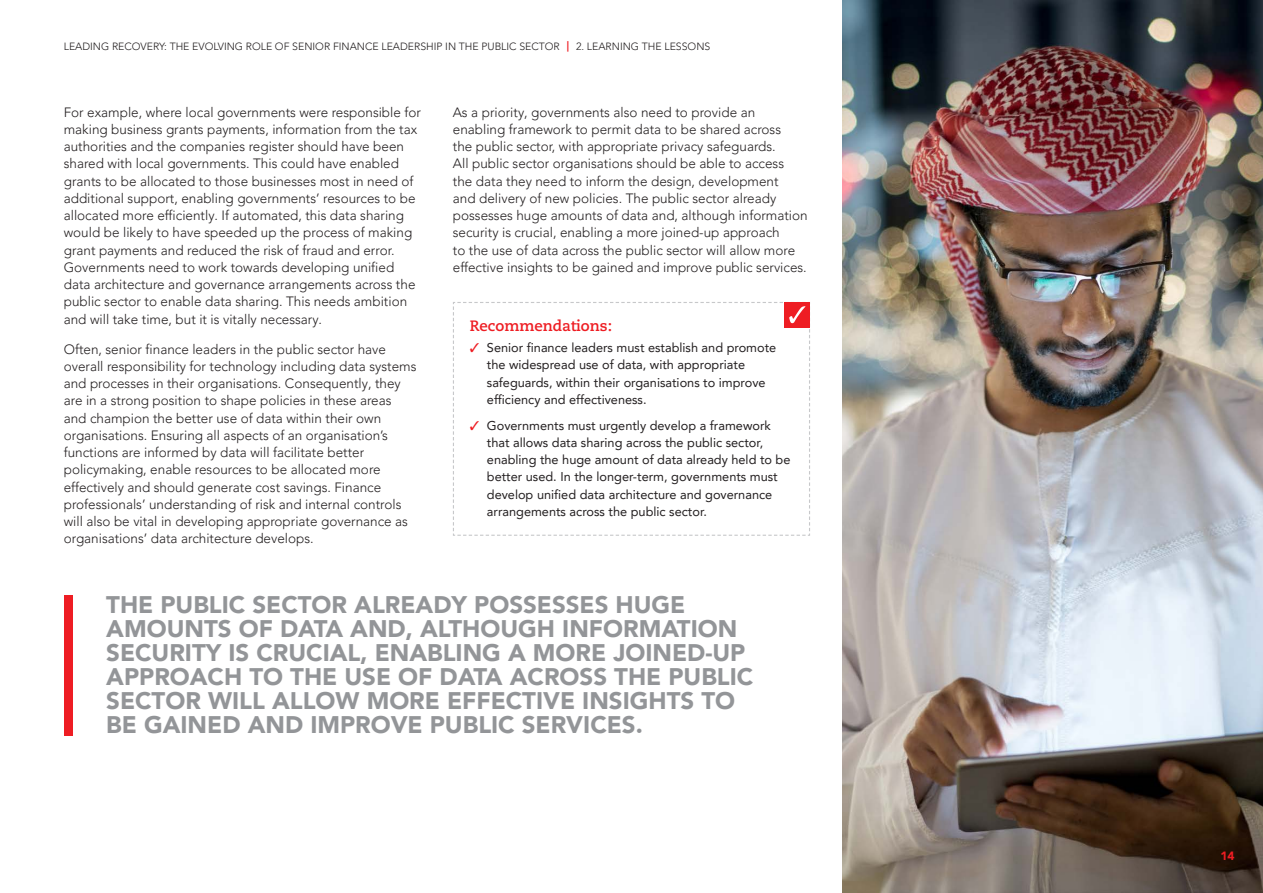
<style>
.page{position:relative;width:1263px;height:893px;background:#fff}
.page>*{position:absolute;margin:0;border:0;box-sizing:border-box;transform-origin:0 0}
.t1{font:900 24px/24px "Avenir LT Pro";color:#939598}
.t2{font:700 15px "Caecilia";color:#ee1d23}
.t3{font:300 13.5px/17.2px "Avenir LT Pro";color:#231f20}
.t4{font:12.75px/17.2px "Avenir LT Pro";color:#231f20}
.t5{font:900 12px "Avenir LT Pro";color:#ee1d23}
.t6{font:300 10.5px "Avenir LT Pro";color:#231f20}
.s1{font-weight:800;color:#ee1d23}
.s2{color:#ee1d23}
</style>
<div class="page">
<svg style="left:453px;top:302px;width:357px;height:234px"></svg>
<div style="left:64px;top:595px;width:8px;height:141px;background:#ee1d23"></div>
<img style="left:842px;top:0;width:421px;height:893px">
<p class="t6" style="left:64px;top:41px;width:648px">LEADING RECOVERY: THE EVOLVING ROLE OF SENIOR FINANCE LEADERSHIP IN THE PUBLIC SECTOR <span class="s1">|</span> 2. LEARNING THE LESSONS</p>
<p class="t3" style="left:64px;top:103px;width:359px">For example, where local governments were responsible for making business grants payments, information from the tax authorities and the companies register should have been shared with local governments. This could have enabled grants to be allocated to those businesses most in need of additional support, enabling governments’ resources to be allocated more efficiently. If automated, this data sharing would be likely to have speeded up the process of making grant payments and reduced the risk of fraud and error.<br>Governments need to work towards developing unified data architecture and governance arrangements across the public sector to enable data sharing. This needs ambition and will take time, but it is vitally necessary.</p>
<p class="t3" style="left:64px;top:340px;width:354px">Often, senior finance leaders in the public sector have overall responsibility for technology including data systems and processes in their organisations. Consequently, they are in a strong position to shape policies in these areas and champion the better use of data within their own organisations. Ensuring all aspects of an organisation’s functions are informed by data will facilitate better policymaking, enable resources to be allocated more effectively and should generate cost savings. Finance professionals’ understanding of risk and internal controls will also be vital in developing appropriate governance as organisations’ data architecture develops.</p>
<p class="t3" style="left:453px;top:103px;width:356px">As a priority, governments also need to provide an enabling framework to permit data to be shared across<br>the public sector, with appropriate privacy safeguards.<br>All public sector organisations should be able to access<br>the data they need to inform the design, development<br>and delivery of new policies. The public sector already possesses huge amounts of data and, although information security is crucial, enabling a more joined-up approach<br>to the use of data across the public sector will allow more effective insights to be gained and improve public services.</p>
<p class="t2" style="left:470px;top:316px;width:144px">Recommendations:</p>
<p class="t4" style="left:487px;top:339px;width:291px;text-indent:-17px"><span class="s2">✓</span> Senior finance leaders must establish and promote the widespread use of data, with appropriate safeguards, within their organisations to improve efficiency and effectiveness.</p>
<p class="t4" style="left:487px;top:416px;width:305px;text-indent:-17px"><span class="s2">✓</span> Governments must urgently develop a framework that allows data sharing across the public sector, enabling the huge amount of data already held to be better used. In the longer-term, governments must develop unified data architecture and governance arrangements across the public sector.</p>
<p class="t1" style="left:106px;top:593px;width:648px">THE PUBLIC SECTOR ALREADY POSSESSES HUGE AMOUNTS OF DATA AND, ALTHOUGH INFORMATION SECURITY IS CRUCIAL, ENABLING A MORE JOINED-UP APPROACH TO THE USE OF DATA ACROSS THE PUBLIC SECTOR WILL ALLOW MORE EFFECTIVE INSIGHTS TO BE GAINED AND IMPROVE PUBLIC SERVICES.</p>
<p class="t5" style="left:1220px;top:848px;width:16px">14</p>
</div>
